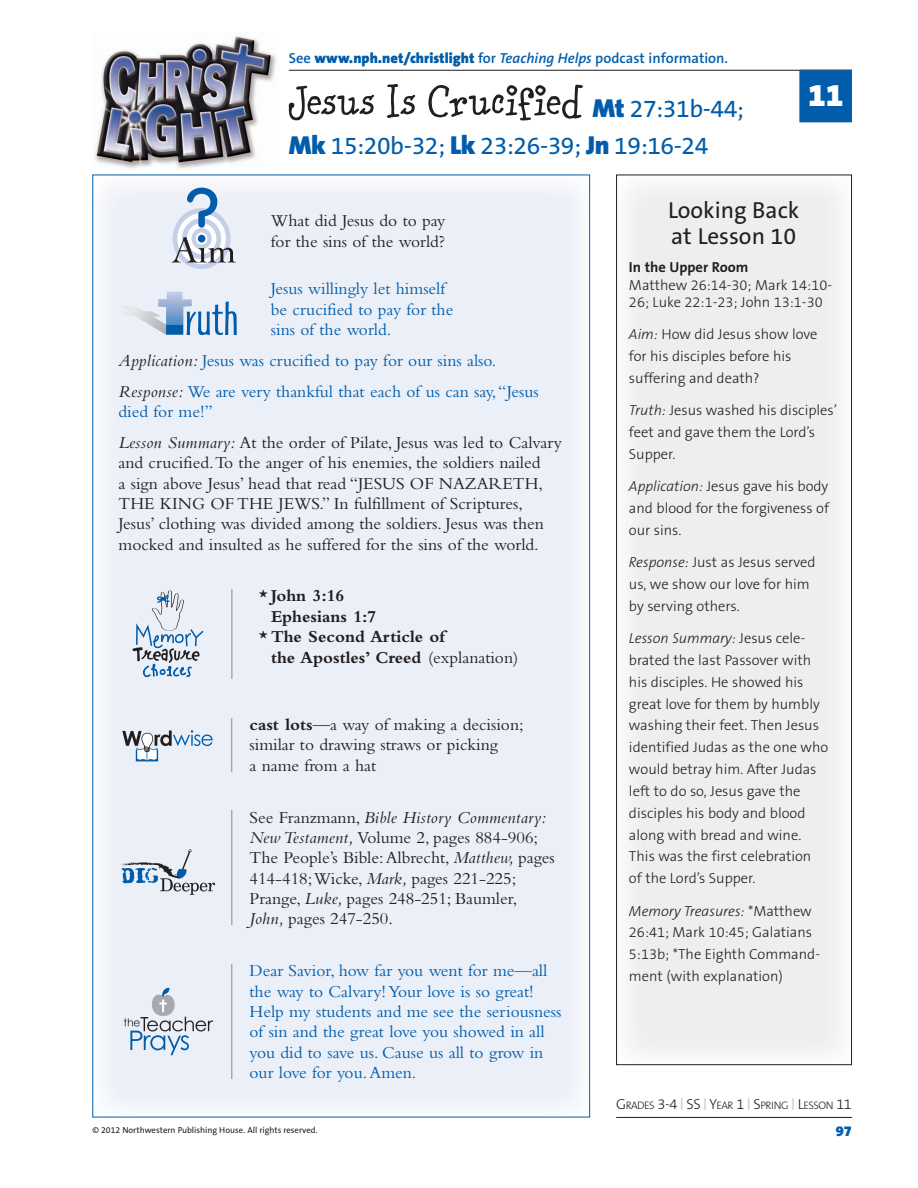
<style>
.page{position:relative;width:918px;height:1188px;background:#fff}
.page>*{position:absolute;margin:0;border:0;box-sizing:border-box;transform-origin:0 0}
.t1{font:64.05px "Carnation";color:#231f20}
.t2{font:900 31.95px "The Sans B9";color:#fff}
.t3{font:24.75px/37.8px "The Sans B5 Plain";letter-spacing:-.015em;color:#015dab}
.t4{font:23.25px/26.2px "The Sans B5 Plain";color:#231f20}
.t5{font:17.4px/20.4px "Bembo";color:#231f20}
.t6{font:17.4px/20.4px "Bembo";color:#015dab}
.t7{font:700 17.4px "Bembo";color:#231f20}
.t8{font:300 14.55px/21.9px "The Sans B3";color:#231f20}
.t9{font:600 14.55px "The Sans B6";color:#015dab}
.t10{font:700 14.55px "The Sans B7";color:#231f20}
.t11{font:900 14.55px "The Sans B9";color:#015dab}
.t12{font:300 10.95px "The Sans B3";letter-spacing:-.045em;color:#231f20}
.t13{font:8.7px "The Sans B5 Plain";color:#231f20}
.s1{font-family:"The Sans B9";font-weight:900}
.s2{font-style:italic}
.s3{font-family:"The Sans B9";font-weight:900;font-size:26.25px}
.s4{font-style:italic;color:#231f20}
.s5{color:#015dab}
.s6{font-weight:400}
.s7{font-weight:700}
.s8{font-size:14.55px}
</style>
<div class="page">
<hr style="left:616px;top:1117px;width:236px;height:1px;background:#231f20">
<img style="left:95px;top:35px;width:181px;height:134px">
<div style="left:616px;top:175px;width:236px;height:890px;border:1px solid #231f20"></div>
<svg style="left:122px;top:730px;width:91px;height:32px;background:#c2ccd8"></svg>
<svg style="left:231px;top:718px;width:1px;height:54px"></svg>
<svg style="left:231px;top:811px;width:1px;height:114px"></svg>
<svg style="left:120px;top:849px;width:95px;height:46px;background:#c6d0dd"></svg>
<svg style="left:231px;top:964px;width:1px;height:115px"></svg>
<svg style="left:124px;top:988px;width:89px;height:67px;background:#cfd7e3"></svg>
<svg style="left:231px;top:590px;width:2px;height:88px"></svg>
<svg style="left:132px;top:590px;width:72px;height:87px;background:#c8d3e1"></svg>
<div style="left:173px;top:208px;width:58px;height:61px;background:#c6cfe8;border-radius:50%"></div>
<svg style="left:172px;top:188px;width:64px;height:75px"></svg>
<hr style="left:158px;top:292px;width:34px;height:1px;background:#b6c3e2">
<hr style="left:158px;top:293px;width:34px;height:1px;background:#b1bfe0">
<hr style="left:158px;top:294px;width:34px;height:1px;background:#abbadd">
<hr style="left:158px;top:295px;width:34px;height:1px;background:#a5b5db">
<hr style="left:158px;top:296px;width:34px;height:1px;background:#a1b1d9">
<hr style="left:158px;top:297px;width:34px;height:1px;background:#9badd7">
<hr style="left:158px;top:298px;width:34px;height:1px;background:#96a9d5">
<hr style="left:158px;top:299px;width:34px;height:1px;background:#90a5d3">
<hr style="left:158px;top:300px;width:34px;height:1px;background:#8ca1d1">
<hr style="left:158px;top:301px;width:34px;height:1px;background:#879ed0">
<svg style="left:119px;top:302px;width:118px;height:36px;background:#b5cae2"></svg>
<hr style="left:289px;top:70px;width:563px;height:1px;background:#231f20">
<div style="left:800px;top:71px;width:51px;height:50px;background:#015dab"></div>
<div style="left:800px;top:70px;width:52px;height:52px;border:1px solid #015dab"></div>
<p class="t9" style="left:289px;top:51px;width:441px">See <span class="s1">www.nph.net/christlight</span> for <span class="s2">Teaching Helps</span> podcast information.</p>
<h1 class="t1" style="left:289px;top:72px;width:294px">Jesus Is Crucified</h1>
<h3 class="t3" style="left:289px;top:90px;width:457px;text-indent:304px"><span class="s3">Mt</span> 27:31b-44;<br><span class="s3">Mk</span> 15:20b-32; <span class="s3">Lk</span> 23:26-39; <span class="s3">Jn</span> 19:16-24</h3>
<h2 class="t2" style="left:808px;top:78px;width:37px">11</h2>
<p class="t5" style="left:271px;top:210px;width:176px">What did Jesus do to pay for the sins of the world?</p>
<p class="t6" style="left:271px;top:278px;width:184px">Jesus willingly let himself be crucified to pay for the sins of the world.</p>
<p class="t6" style="left:119px;top:345px;width:422px;line-height:30.9px"><span class="s4">Application:</span> Jesus was crucified to pay for our sins also.<br><span class="s4">Response:</span> We are very thankful that each of us can say, “Jesus</p>
<p class="t5" style="left:119px;top:396px;width:445px;line-height:30.9px"><span class="s5">died for me!”<br></span><span class="s2">Lesson Summary:</span> At the order of Pilate, Jesus was led to Calvary</p>
<p class="t5" style="left:119px;top:452px;width:427px">and crucified. To the anger of his enemies, the soldiers nailed a sign above Jesus’ head that read “JESUS OF NAZARETH, THE KING OF THE JEWS.” In fulfillment of Scriptures, Jesus’ clothing was divided among the soldiers. Jesus was then mocked and insulted as he suffered for the sins of the world.</p>
<p class="t7" style="left:259px;top:586px;width:87px">* John 3:16</p>
<p class="t7" style="left:271px;top:607px;width:107px">Ephesians 1:7</p>
<p class="t7" style="left:259px;top:627px;width:188px">* The Second Article of</p>
<p class="t7" style="left:271px;top:647px;width:249px">the Apostles’ Creed <span class="s6">(explanation)</span></p>
<p class="t5" style="left:250px;top:714px;width:276px"><span class="s7">cast lots</span>—a way of making a decision; similar to drawing straws or picking<br>a name from a hat</p>
<p class="t5" style="left:250px;top:807px;width:307px">See Franzmann, <span class="s2">Bible History Commentary:<br>New Testament,</span> Volume 2, pages 884-906; The People’s Bible: Albrecht, <span class="s2">Matthew,</span> pages 414-418; Wicke, <span class="s2">Mark,</span> pages 221-225; Prange, <span class="s2">Luke,</span> pages 248-251; Baumler, <span class="s2">John,</span> pages 247-250.</p>
<p class="t6" style="left:250px;top:960px;width:313px">Dear Savior, how far you went for me—all the way to Calvary! Your love is so great!<br>Help my students and me see the seriousness of sin and the great love you showed in all you did to save us. Cause us all to grow in our love for you. Amen.</p>
<p class="t13" style="left:92px;top:1126px;width:227px">© 2012 Northwestern Publishing House. All rights reserved.</p>
<h3 class="t4" style="left:668px;top:198px;width:133px">Looking Back at Lesson 10</h3>
<p class="t10" style="left:629px;top:260px;width:121px">In the Upper Room</p>
<p class="t8" style="left:629px;top:277px;width:205px;line-height:17.4px">Matthew 26:14-30; Mark 14:10-<br>26; Luke 22:1-23; John 13:1-30</p>
<p class="t8" style="left:629px;top:324px;width:190px"><span class="s2">Aim:</span> How did Jesus show love for his disciples before his suffering and death?</p>
<p class="t8" style="left:629px;top:400px;width:210px"><span class="s2">Truth:</span> Jesus washed his disciples’ feet and gave them the Lord’s<br>Supper.</p>
<p class="t8" style="left:629px;top:476px;width:202px;text-align:justify"><span class="s2">Application:</span> Jesus gave his body and blood for the forgiveness of our sins.</p>
<p class="t8" style="left:629px;top:552px;width:188px"><span class="s2">Response:</span> Just as Jesus served us, we show our love for him by serving others.</p>
<p class="t8" style="left:629px;top:628px;width:201px"><span class="s2">Lesson Summary:</span> Jesus cele - brated the last Passover with his disciples. He showed his great love for them by humbly washing their feet. Then Jesus identified Judas as the one who would betray him. After Judas left to do so, Jesus gave the disciples his body and blood along with bread and wine.<br>This was the first celebration<br>of the Lord’s Supper.</p>
<p class="t8" style="left:629px;top:900px;width:193px"><span class="s2">Memory Treasures:</span> *Matthew<br>26:41; Mark 10:45; Galatians<br>5:13b; *The Eighth Command - ment (with explanation)</p>
<p class="t12" style="left:616px;top:1100px;width:237px"><span class="s8">G</span>RADES <span class="s8">3-4</span> <sup>|</sup> <span class="s8">SS</span> <sup>|</sup> <span class="s8">Y</span>EAR <span class="s8">1</span> <sup>|</sup> <span class="s8">S</span>PRING <sup>|</sup> <span class="s8">L</span>ESSON <span class="s8">11</span></p>
<p class="t11" style="left:836px;top:1123px;width:18px">97</p>
</div>
